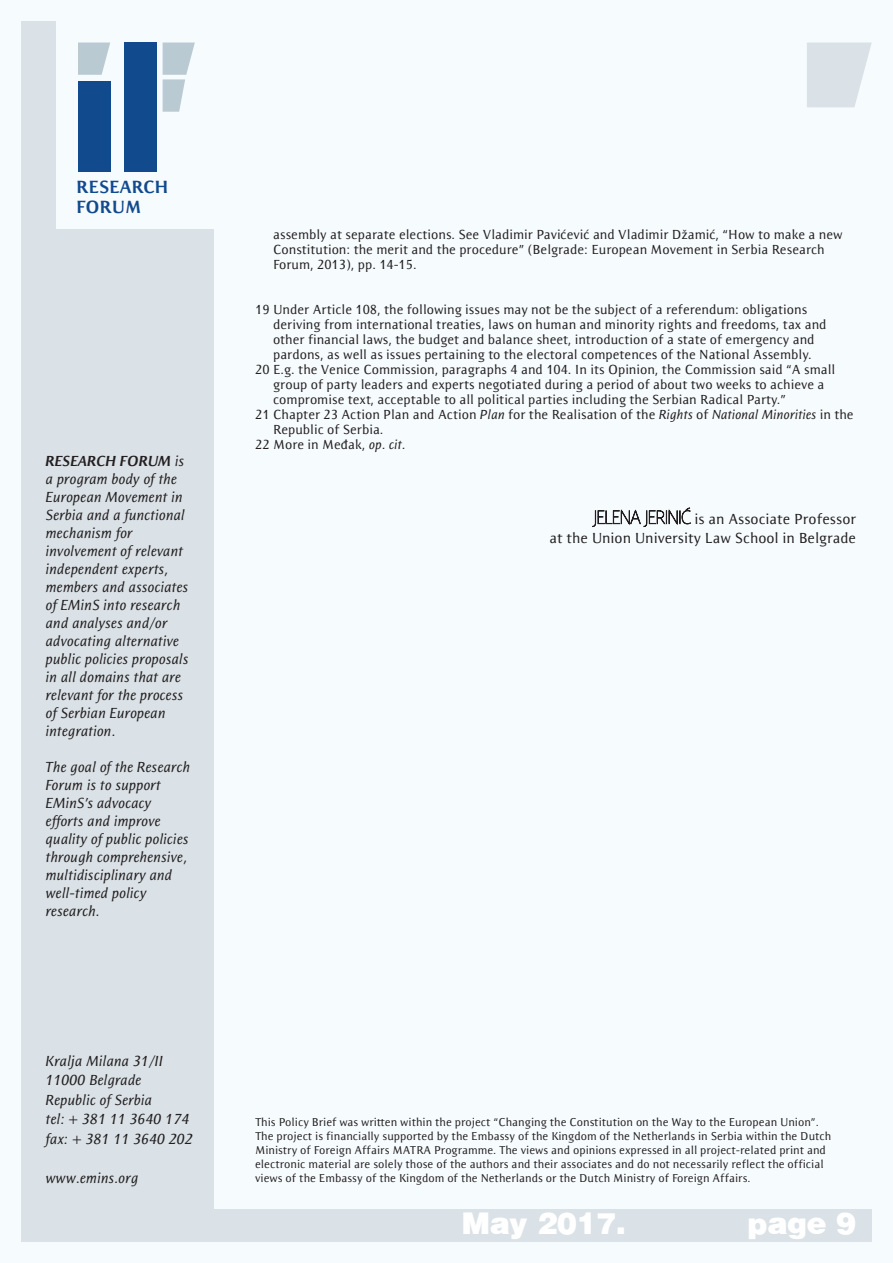
<style>
.page{position:relative;width:893px;height:1263px;background:#f6fbfe}
.page>*{position:absolute;margin:0;border:0;box-sizing:border-box;transform-origin:0 0}
.t1{font:900 30px "Helvetica";color:#fff}
.t2{font:700 18.15px/20.2px "Resavska BG Sans";color:#124a8e}
.t3{font:italic 15px/18px "Resavska BG Sans";color:#231f20}
.t4{font:15px/19.5px "Resavska BG Sans";color:#231f20;text-align:right}
.t5{font:13.5px/15px "Resavska BG Sans";color:#231f20}
.t6{font:11.7px/14.1px "Resavska BG Sans";color:#231f20}
.s1{font-weight:700}
.s2{font-style:italic}
.s3{font-family:"Adamant Sans BG";font-size:18px}
</style>
<div class="page">
<div style="left:21px;top:1209px;width:851px;height:32px;background:#dae2e7"></div>
<div style="left:21px;top:229px;width:193px;height:1013px;background:#dae2e7"></div>
<div style="left:21px;top:21px;width:34px;height:1221px;background:#dae2e7"></div>
<svg style="left:807px;top:43px;width:65px;height:64px;background:#dde5ea"></svg>
<div style="left:78px;top:81px;width:32px;height:91px;background:#124a8e"></div>
<div style="left:125px;top:43px;width:32px;height:129px;background:#124a8e"></div>
<svg style="left:78px;top:43px;width:32px;height:32px"></svg>
<svg style="left:163px;top:43px;width:32px;height:69px"></svg>
<svg style="left:592px;top:507px;width:99px;height:20px"></svg>
<h2 class="t2" style="left:76px;top:176px;width:94px">RESEARCH<br>FORUM</h2>
<p class="t3" style="left:46px;top:452px;width:144px"><span class="s1">RESEARCH FORUM</span> is a program body of the<br>European Movement in<br>Serbia and a functional mechanism for involvement of relevant independent experts, members and associates of EMinS into research and analyses and/or advocating alternative public policies proposals in all domains that are relevant for the process of Serbian European integration.</p>
<p class="t3" style="left:46px;top:758px;width:146px">The goal of the Research<br>Forum is to support<br>EMinS’s advocacy efforts and improve quality of public policies through comprehensive, multidisciplinary and well-timed policy research.</p>
<p class="t3" style="left:46px;top:1051px;width:149px;line-height:19.5px">Kralja Milana 31/II<br>11000 Belgrade<br>Republic of Serbia<br>tel: + 381 11 3640 174 fax: + 381 11 3640 202</p>
<p class="t3" style="left:46px;top:1169px;width:94px">www.emins.org</p>
<p class="t5" style="left:273px;top:227px;width:571px">assembly at separate elections. See Vladimir Pavićević and Vladimir Džamić, “How to make a new<br>Constitution: the merit and the procedure” (Belgrade: European Movement in Serbia Research<br>Forum, 2013), pp. 14-15.</p>
<p class="t5" style="left:255px;top:302px;width:554px">19 Under Article 108, the following issues may not be the subject of a referendum: obligations</p>
<p class="t5" style="left:273px;top:317px;width:555px">deriving from international treaties, laws on human and minority rights and freedoms, tax and</p>
<p class="t5" style="left:273px;top:332px;width:543px">other financial laws, the budget and balance sheet, introduction of a state of emergency and</p>
<p class="t5" style="left:273px;top:347px;width:540px">pardons, as well as issues pertaining to the electoral competences of the National Assembly.</p>
<p class="t5" style="left:255px;top:362px;width:582px">20 E.g. the Venice Commission, paragraphs 4 and 104. In its Opinion, the Commission said “A small</p>
<p class="t5" style="left:273px;top:377px;width:553px">group of party leaders and experts negotiated during a period of about two weeks to achieve a</p>
<p class="t5" style="left:273px;top:392px;width:515px">compromise text, acceptable to all political parties including the Serbian Radical Party.”</p>
<p class="t5" style="left:255px;top:407px;width:600px">21 Chapter 23 Action Plan and Action <span class="s2">Plan</span> for the Realisation of the <span class="s2">Rights</span> of <span class="s2">National Minorities</span> in the</p>
<p class="t5" style="left:273px;top:422px;width:112px">Republic of Serbia.</p>
<p class="t5" style="left:255px;top:437px;width:152px">22 More in Međak, <span class="s2">op. cit.</span></p>
<p class="t4" style="left:549px;top:509px;width:308px"><span class="s3">JERINIĆ</span> is an Associate Professor<br>at the Union University Law School in Belgrade</p>
<p class="t6" style="left:255px;top:1115px;width:578px">This Policy Brief was written within the project “Changing the Constitution on the Way to the European Union”.<br>The project is financially supported by the Embassy of the Kingdom of the Netherlands in Serbia within the Dutch Ministry of Foreign Affairs MATRA Programme. The views and opinions expressed in all project-related print and electronic material are solely those of the authors and their associates and do not necessarily reflect the official views of the Embassy of the Kingdom of the Netherlands or the Dutch Ministry of Foreign Affairs.</p>
<h1 class="t1" style="left:462px;top:1204px;width:166px">May 2017.</h1>
<h1 class="t1" style="left:748px;top:1204px;width:110px">page 9</h1>
</div>
